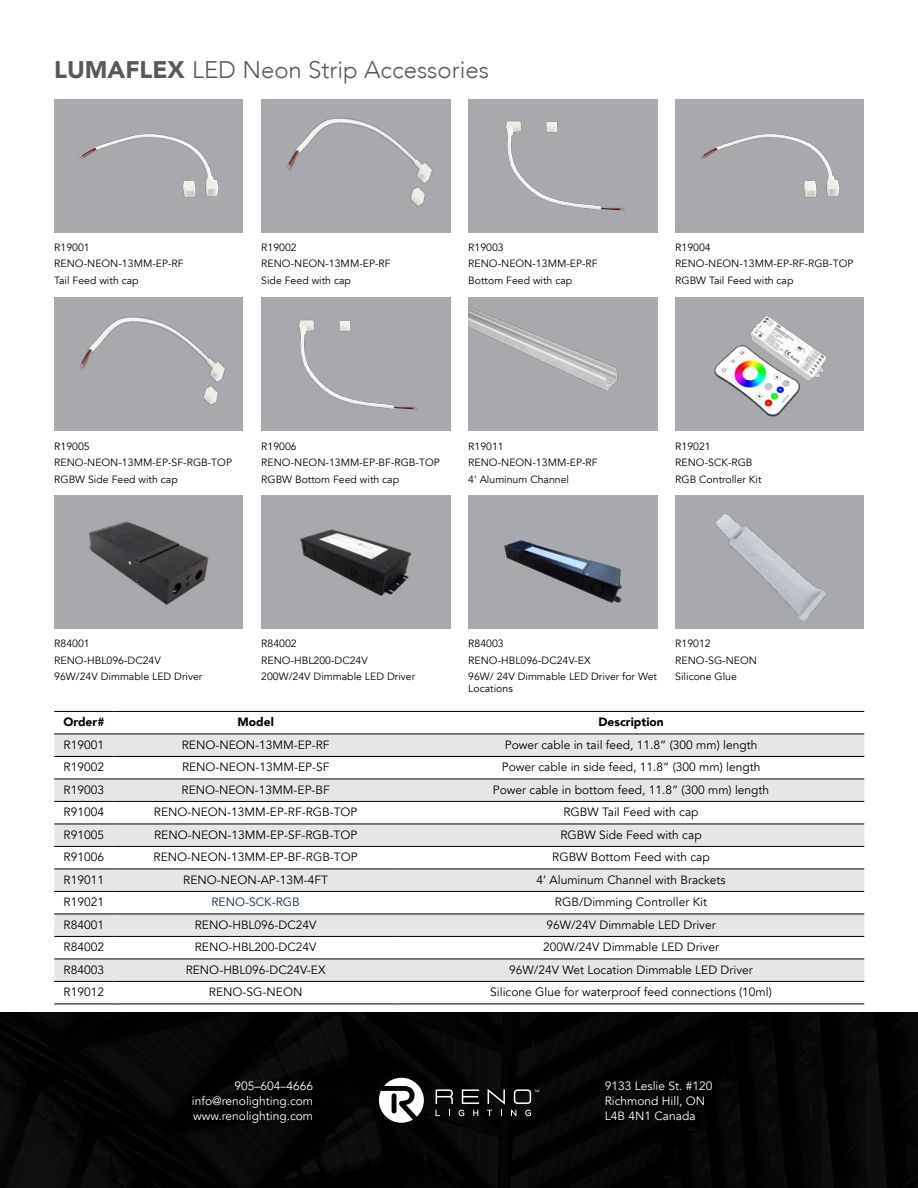
<style>
.page{position:relative;width:918px;height:1188px;background:#fff}
.page>*{position:absolute;margin:0;border:0;box-sizing:border-box;transform-origin:0 0}
.t1{font:300 24px "Avenir";color:#58595b}
.t2{font:12px "Avenir";color:#000}
.t3{font:12px/15px "Avenir";color:#fff;text-align:justify}
.t4{font:900 12px "Avenir";color:#000}
.t5{font:12px "Avenir";color:#13294a}
.t6{font:10.5px/16.5px "Avenir";color:#000}
.s1{font-weight:900}
</style>
<div class="page">
<img style="left:0;top:1013px;width:918px;height:175px">
<svg style="left:436px;top:1089px;width:17px;height:15px"></svg>
<svg style="left:462px;top:1089px;width:17px;height:15px"></svg>
<svg style="left:435px;top:1110px;width:5px;height:6px"></svg>
<svg style="left:459px;top:1110px;width:5px;height:6px"></svg>
<svg style="left:473px;top:1110px;width:5px;height:6px"></svg>
<svg style="left:487px;top:1089px;width:18px;height:27px"></svg>
<svg style="left:511px;top:1110px;width:5px;height:6px"></svg>
<svg style="left:525px;top:1110px;width:6px;height:6px"></svg>
<svg style="left:514px;top:1089px;width:25px;height:15px"></svg>
<svg style="left:379px;top:1078px;width:45px;height:45px"></svg>
<svg style="left:54px;top:735px;width:810px;height:246px;fill:#e6e6e7"></svg>
<hr style="left:54px;top:756px;width:60px;height:1px;background:#000">
<hr style="left:114px;top:756px;width:284px;height:1px;background:#000">
<hr style="left:398px;top:756px;width:466px;height:1px;background:#000">
<hr style="left:54px;top:779px;width:60px;height:1px;background:#000">
<hr style="left:114px;top:779px;width:284px;height:1px;background:#000">
<hr style="left:398px;top:779px;width:466px;height:1px;background:#000">
<hr style="left:54px;top:801px;width:60px;height:1px;background:#000">
<hr style="left:114px;top:801px;width:284px;height:1px;background:#000">
<hr style="left:398px;top:801px;width:466px;height:1px;background:#000">
<hr style="left:54px;top:824px;width:60px;height:1px;background:#000">
<hr style="left:114px;top:824px;width:284px;height:1px;background:#000">
<hr style="left:398px;top:824px;width:466px;height:1px;background:#000">
<hr style="left:54px;top:846px;width:60px;height:1px;background:#000">
<hr style="left:114px;top:846px;width:284px;height:1px;background:#000">
<hr style="left:398px;top:846px;width:466px;height:1px;background:#000">
<hr style="left:54px;top:869px;width:60px;height:1px;background:#000">
<hr style="left:114px;top:869px;width:284px;height:1px;background:#000">
<hr style="left:398px;top:869px;width:466px;height:1px;background:#000">
<hr style="left:54px;top:891px;width:60px;height:1px;background:#000">
<hr style="left:114px;top:891px;width:284px;height:1px;background:#000">
<hr style="left:398px;top:891px;width:466px;height:1px;background:#000">
<hr style="left:54px;top:914px;width:60px;height:1px;background:#000">
<hr style="left:114px;top:914px;width:284px;height:1px;background:#000">
<hr style="left:398px;top:914px;width:466px;height:1px;background:#000">
<hr style="left:54px;top:936px;width:60px;height:1px;background:#000">
<hr style="left:114px;top:936px;width:284px;height:1px;background:#000">
<hr style="left:398px;top:936px;width:466px;height:1px;background:#000">
<hr style="left:54px;top:959px;width:60px;height:1px;background:#000">
<hr style="left:114px;top:959px;width:284px;height:1px;background:#000">
<hr style="left:398px;top:959px;width:466px;height:1px;background:#000">
<hr style="left:54px;top:981px;width:60px;height:1px;background:#000">
<hr style="left:114px;top:981px;width:284px;height:1px;background:#000">
<hr style="left:398px;top:981px;width:466px;height:1px;background:#000">
<hr style="left:54px;top:1004px;width:60px;height:1px;background:#000">
<hr style="left:114px;top:1004px;width:284px;height:1px;background:#000">
<hr style="left:398px;top:1004px;width:466px;height:1px;background:#000">
<hr style="left:54px;top:711px;width:60px;height:1px;background:#000">
<hr style="left:114px;top:711px;width:284px;height:1px;background:#000">
<hr style="left:398px;top:711px;width:466px;height:1px;background:#000">
<hr style="left:54px;top:734px;width:60px;height:1px;background:#000">
<hr style="left:114px;top:734px;width:284px;height:1px;background:#000">
<hr style="left:398px;top:734px;width:466px;height:1px;background:#000">
<div style="left:54px;top:99px;width:189px;height:133px;background:#a7a9ac"></div>
<div style="left:675px;top:99px;width:189px;height:133px;background:#a7a9ac"></div>
<div style="left:261px;top:99px;width:189px;height:133px;background:#a7a9ac"></div>
<div style="left:54px;top:298px;width:189px;height:133px;background:#a7a9ac"></div>
<div style="left:54px;top:496px;width:189px;height:133px;background:#a7a9ac"></div>
<img style="left:89px;top:521px;width:120px;height:84px">
<div style="left:468px;top:99px;width:189px;height:133px;background:#a7a9ac"></div>
<img style="left:506px;top:121px;width:119px;height:90px">
<div style="left:261px;top:298px;width:189px;height:133px;background:#a7a9ac"></div>
<img style="left:299px;top:320px;width:119px;height:90px">
<div style="left:261px;top:496px;width:189px;height:133px;background:#a7a9ac"></div>
<img style="left:300px;top:529px;width:112px;height:67px">
<img style="left:468px;top:298px;width:189px;height:133px">
<div style="left:468px;top:496px;width:189px;height:133px;background:#a7a9ac"></div>
<img style="left:504px;top:540px;width:118px;height:63px">
<div style="left:675px;top:298px;width:189px;height:133px;background:#a7a9ac"></div>
<img style="left:714px;top:316px;width:113px;height:101px">
<div style="left:675px;top:496px;width:189px;height:133px;background:#a7a9ac"></div>
<img style="left:715px;top:513px;width:112px;height:109px">
<h1 class="t1" style="left:54px;top:56px;width:436px"><span class="s1">LUMAFLEX</span> LED Neon Strip Accessories</h1>
<p class="t6" style="left:468px;top:239px;width:131px">R19003<br>RENO-NEON-13MM-EP-RF<br>Bottom Feed with cap</p>
<p class="t6" style="left:261px;top:239px;width:131px">R19002<br>RENO-NEON-13MM-EP-RF<br>Side Feed with cap</p>
<p class="t6" style="left:54px;top:239px;width:131px">R19001<br>RENO-NEON-13MM-EP-RF<br>Tail Feed with cap</p>
<p class="t6" style="left:675px;top:239px;width:180px">R19004<br>RENO-NEON-13MM-EP-RF-RGB-TOP<br>RGBW Tail Feed with cap</p>
<p class="t6" style="left:54px;top:438px;width:179px">R19005<br>RENO-NEON-13MM-EP-SF-RGB-TOP<br>RGBW Side Feed with cap</p>
<p class="t6" style="left:261px;top:438px;width:180px">R19006<br>RENO-NEON-13MM-EP-BF-RGB-TOP<br>RGBW Bottom Feed with cap</p>
<p class="t6" style="left:468px;top:438px;width:131px">R19011<br>RENO-NEON-13MM-EP-RF<br>4’ Aluminum Channel</p>
<p class="t6" style="left:675px;top:438px;width:88px">R19021<br>RENO-SCK-RGB<br>RGB Controller Kit</p>
<p class="t6" style="left:54px;top:636px;width:150px">R84001<br>RENO-HBL096-DC24V<br>96W/24V Dimmable LED Driver</p>
<p class="t6" style="left:261px;top:636px;width:156px">R84002<br>RENO-HBL200-DC24V<br>200W/24V Dimmable LED Driver</p>
<p class="t6" style="left:468px;top:636px;width:190px">R84003<br>RENO-HBL096-DC24V-EX<br>96W/ 24V Dimmable LED Driver for Wet</p>
<p class="t6" style="left:468px;top:681px;width:46px">Locations</p>
<p class="t6" style="left:675px;top:636px;width:83px">R19012<br>RENO-SG-NEON<br>Silicone Glue</p>
<p class="t4" style="left:63px;top:712px;width:43px">Order#</p>
<p class="t4" style="left:238px;top:712px;width:38px">Model</p>
<p class="t4" style="left:599px;top:712px;width:67px">Description</p>
<p class="t2" style="left:64px;top:738px;width:42px">R19001</p>
<p class="t2" style="left:182px;top:738px;width:149px">RENO-NEON-13MM-EP-RF</p>
<p class="t2" style="left:505px;top:738px;width:254px">Power cable in tail feed, 11.8” (300 mm) length</p>
<p class="t2" style="left:64px;top:760px;width:42px">R19002</p>
<p class="t2" style="left:182px;top:760px;width:149px">RENO-NEON-13MM-EP-SF</p>
<p class="t2" style="left:502px;top:760px;width:260px">Power cable in side feed, 11.8” (300 mm) length</p>
<p class="t2" style="left:64px;top:783px;width:42px">R19003</p>
<p class="t2" style="left:182px;top:783px;width:150px">RENO-NEON-13MM-EP-BF</p>
<p class="t2" style="left:493px;top:783px;width:278px">Power cable in bottom feed, 11.8” (300 mm) length</p>
<p class="t2" style="left:64px;top:805px;width:42px">R91004</p>
<p class="t2" style="left:154px;top:805px;width:205px">RENO-NEON-13MM-EP-RF-RGB-TOP</p>
<p class="t2" style="left:564px;top:805px;width:137px">RGBW Tail Feed with cap</p>
<p class="t2" style="left:64px;top:828px;width:42px">R91005</p>
<p class="t2" style="left:154px;top:828px;width:205px">RENO-NEON-13MM-EP-SF-RGB-TOP</p>
<p class="t2" style="left:561px;top:828px;width:143px">RGBW Side Feed with cap</p>
<p class="t2" style="left:64px;top:850px;width:42px">R91006</p>
<p class="t2" style="left:154px;top:850px;width:206px">RENO-NEON-13MM-EP-BF-RGB-TOP</p>
<p class="t2" style="left:552px;top:850px;width:159px">RGBW Bottom Feed with cap</p>
<p class="t2" style="left:64px;top:873px;width:42px">R19011</p>
<p class="t2" style="left:183px;top:873px;width:146px">RENO-NEON-AP-13M-4FT</p>
<p class="t2" style="left:537px;top:873px;width:191px">4’ Aluminum Channel with Brackets</p>
<p class="t2" style="left:64px;top:895px;width:42px">R19021</p>
<p class="t5" style="left:212px;top:895px;width:90px">RENO-SCK-RGB</p>
<p class="t2" style="left:555px;top:895px;width:154px">RGB/Dimming Controller Kit</p>
<p class="t2" style="left:64px;top:918px;width:42px">R84001</p>
<p class="t2" style="left:195px;top:918px;width:123px">RENO-HBL096-DC24V</p>
<p class="t2" style="left:546px;top:918px;width:171px">96W/24V Dimmable LED Driver</p>
<p class="t2" style="left:64px;top:940px;width:42px">R84002</p>
<p class="t2" style="left:195px;top:940px;width:123px">RENO-HBL200-DC24V</p>
<p class="t2" style="left:543px;top:940px;width:178px">200W/24V Dimmable LED Driver</p>
<p class="t2" style="left:64px;top:963px;width:42px">R84003</p>
<p class="t2" style="left:186px;top:963px;width:141px">RENO-HBL096-DC24V-EX</p>
<p class="t2" style="left:509px;top:963px;width:245px">96W/24V Wet Location Dimmable LED Driver</p>
<p class="t2" style="left:64px;top:985px;width:42px">R19012</p>
<p class="t2" style="left:209px;top:985px;width:95px">RENO-SG-NEON</p>
<p class="t2" style="left:490px;top:985px;width:283px">Silicone Glue for waterproof feed connections (10ml)</p>
<p class="t3" style="left:192px;top:1078px;width:123px;text-indent:42px">905–604–4666 info@renolighting.com www.renolighting.com</p>
<p class="t3" style="left:605px;top:1078px;width:109px;text-align:left">9133 Leslie St. #120<br>Richmond Hill, ON<br>L4B 4N1 Canada</p>
</div>
